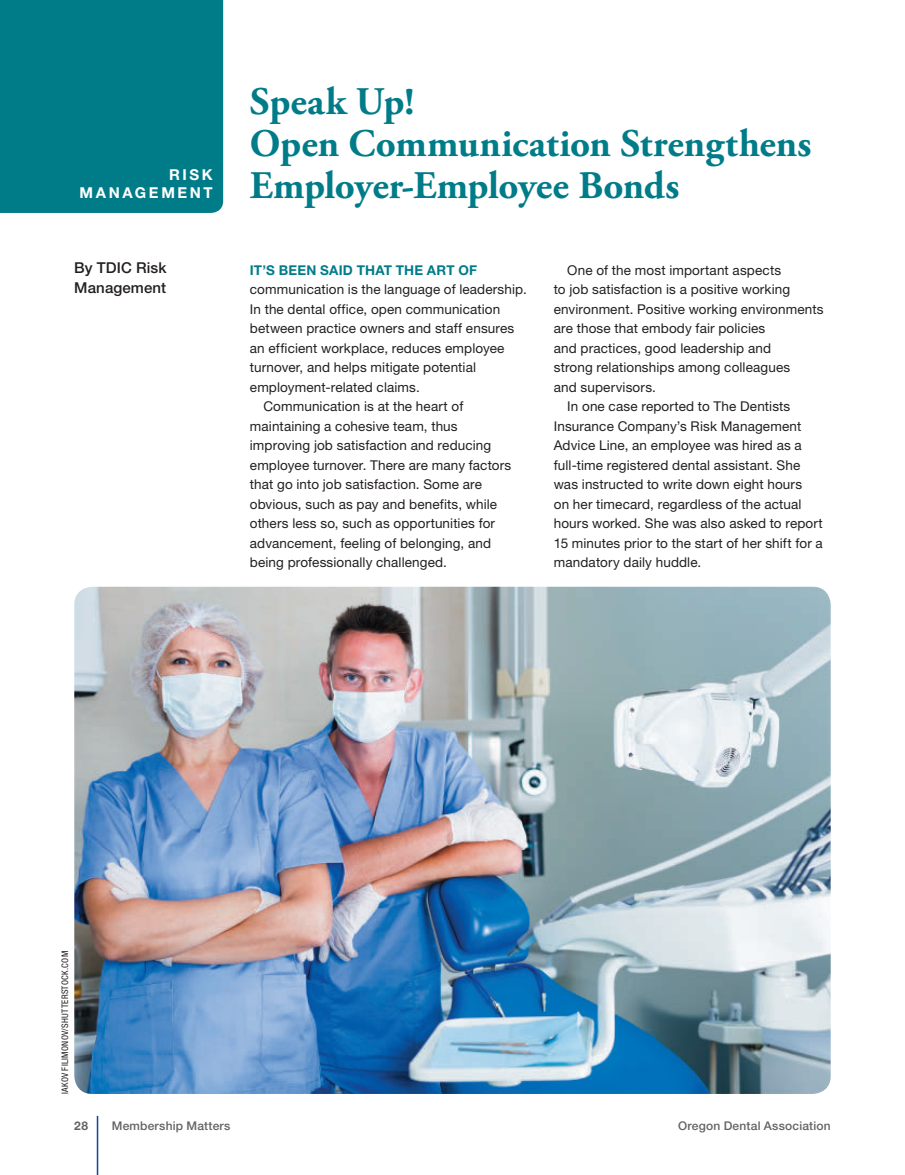
<style>
.page{position:relative;width:905px;height:1175px;background:#fff}
.page>*{position:absolute;margin:0;border:0;box-sizing:border-box;transform-origin:0 0}
.t1{font:700 39px/42px "Adobe Garamond Pro";letter-spacing:-.005em;color:#007c89}
.t2{font:500 15px/19.5px "Helvetica Neue LT Std";letter-spacing:.01em;color:#231f20}
.t3{font:700 15px/18px "Helvetica Neue LT Std";letter-spacing:.175em;color:#fff;text-align:right}
.t4{font:13.5px "Helvetica Neue LT Std";letter-spacing:.01em;color:#231f20}
.t5{font:700 13.5px "Helvetica Neue LT Std";letter-spacing:.015em;color:#007c89}
.t6{font:500 12px "Helvetica Neue LT Std";letter-spacing:.02em;color:#636366}
.t7{font:700 12px "Helvetica Neue LT Std";color:#636366}
.t8{font:condensed 9px "Helvetica Neue LT Std";letter-spacing:.035em;color:#231f20}
</style>
<div class="page">
<div style="left:0;top:0;width:223px;height:213px;background:#007c89"></div>
<img style="left:74px;top:587px;width:756px;height:507px">
<hr style="left:97px;top:1115px;width:1px;height:59px;background:#154398">
<p class="t3" style="left:80px;top:165px;width:135px">RISK<br>MANAGEMENT</p>
<p class="t2" style="left:74px;top:258px;width:94px">By TDIC Risk<br>Management</p>
<h1 class="t1" style="left:250px;top:81px;width:563px">Speak Up!<br>Open Communication Strengthens<br>Employer-Employee Bonds</h1>
<p class="t5" style="left:250px;top:261px;width:229px">IT’S BEEN SAID THAT THE ART OF</p>
<p class="t4" style="left:250px;top:281px;width:278px">communication is the language of leadership.</p>
<p class="t4" style="left:250px;top:301px;width:252px">In the dental office, open communication</p>
<p class="t4" style="left:250px;top:320px;width:266px">between practice owners and staff ensures</p>
<p class="t4" style="left:250px;top:340px;width:256px">an efficient workplace, reduces employee</p>
<p class="t4" style="left:250px;top:359px;width:228px">turnover, and helps mitigate potential</p>
<p class="t4" style="left:250px;top:379px;width:171px">employment-related claims.</p>
<p class="t4" style="left:263px;top:398px;width:201px">Communication is at the heart of</p>
<p class="t4" style="left:250px;top:418px;width:209px">maintaining a cohesive team, thus</p>
<p class="t4" style="left:250px;top:437px;width:243px">improving job satisfaction and reducing</p>
<p class="t4" style="left:250px;top:457px;width:263px">employee turnover. There are many factors</p>
<p class="t4" style="left:250px;top:476px;width:234px">that go into job satisfaction. Some are</p>
<p class="t4" style="left:250px;top:496px;width:249px">obvious, such as pay and benefits, while</p>
<p class="t4" style="left:250px;top:515px;width:247px">others less so, such as opportunities for</p>
<p class="t4" style="left:250px;top:535px;width:243px">advancement, feeling of belonging, and</p>
<p class="t4" style="left:250px;top:554px;width:198px">being professionally challenged.</p>
<p class="t4" style="left:567px;top:262px;width:215px">One of the most important aspects</p>
<p class="t4" style="left:554px;top:281px;width:238px">to job satisfaction is a positive working</p>
<p class="t4" style="left:554px;top:301px;width:271px">environment. Positive working environments</p>
<p class="t4" style="left:554px;top:320px;width:213px">are those that embody fair policies</p>
<p class="t4" style="left:554px;top:340px;width:219px">and practices, good leadership and</p>
<p class="t4" style="left:554px;top:359px;width:238px">strong relationships among colleagues</p>
<p class="t4" style="left:554px;top:379px;width:104px">and supervisors.</p>
<p class="t4" style="left:567px;top:398px;width:224px">In one case reported to The Dentists</p>
<p class="t4" style="left:554px;top:418px;width:249px">Insurance Company’s Risk Management</p>
<p class="t4" style="left:554px;top:437px;width:249px">Advice Line, an employee was hired as a</p>
<p class="t4" style="left:554px;top:457px;width:248px">full-time registered dental assistant. She</p>
<p class="t4" style="left:554px;top:476px;width:250px">was instructed to write down eight hours</p>
<p class="t4" style="left:554px;top:496px;width:249px">on her timecard, regardless of the actual</p>
<p class="t4" style="left:554px;top:515px;width:270px">hours worked. She was also asked to report</p>
<p class="t4" style="left:554px;top:535px;width:270px">15 minutes prior to the start of her shift for a</p>
<p class="t4" style="left:554px;top:554px;width:149px">mandatory daily huddle.</p>
<p class="t8" style="left:60px;top:1094px;width:144px;rotate:-90deg">IAKOV FILIMONOV/SHUTTERSTOCK.COM</p>
<p class="t7" style="left:74px;top:1117px;width:15px">28</p>
<p class="t6" style="left:112px;top:1118px;width:120px">Membership Matters</p>
<p class="t6" style="left:678px;top:1118px;width:154px">Oregon Dental Association</p>
</div>
